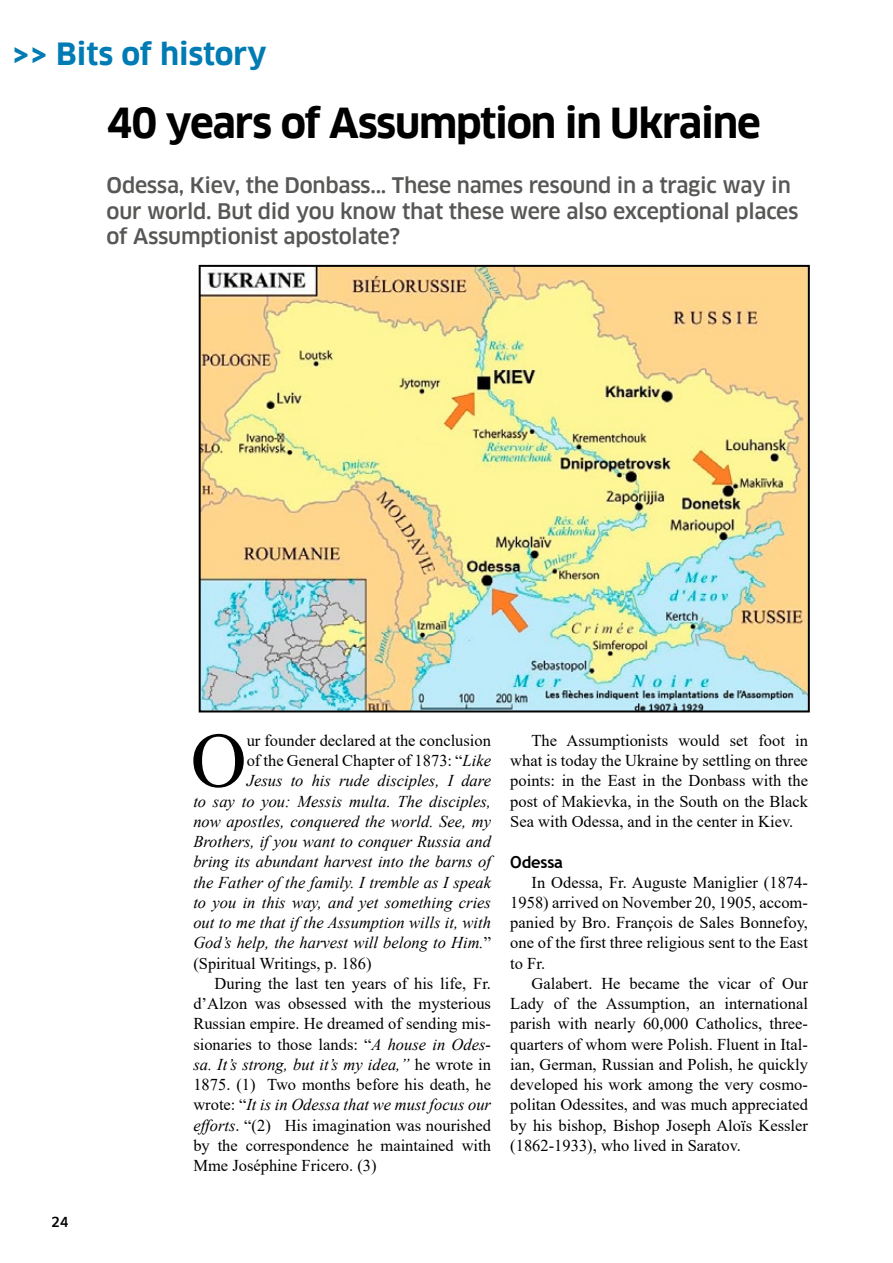
<style>
.page{position:relative;width:893px;height:1263px;background:#fff}
.page>*{position:absolute;margin:0;border:0;box-sizing:border-box;transform-origin:0 0}
.t1{font:77.7px "Times New Roman";color:#000}
.t2{font:700 40.5px "Clan";letter-spacing:-.03em;color:#000}
.t3{font:700 30px "Clan";color:#007bb4}
.t4{font:500 21px/25.5px "Clan";letter-spacing:-.01em;color:#575756}
.t5{font:16.5px/20.2px "Times New Roman";color:#000;text-align:justify}
.t6{font:italic 16.5px "Times New Roman";color:#000}
.t7{font:700 16.5px "Trebuchet MS";letter-spacing:-.01em;color:#000}
.t8{font:500 13.5px "Clan";color:#000}
.s1{font-style:italic}
.s2{font-style:normal}
</style>
<div class="page">
<img style="left:202px;top:268px;width:605px;height:441px">
<div style="left:199px;top:265px;width:611px;height:447px;border:2px solid #000"></div>
<h3 class="t3" style="left:12px;top:37px;width:256px">&gt;&gt; Bits of history</h3>
<h2 class="t2" style="left:107px;top:101px;width:656px">40 years of Assumption in Ukraine</h2>
<p class="t4" style="left:107px;top:173px;width:693px">Odessa, Kiev, the Donbass... These names resound in a tragic way in our world. But did you know that these were also exceptional places of Assumptionist apostolate?</p>
<p class="t8" style="left:51px;top:1214px;width:19px">24</p>
<h1 class="t1" style="left:191px;top:706px;width:58px">O</h1>
<p class="t5" style="left:247px;top:730px;width:246px">ur founder declared at the conclusion</p>
<p class="t5" style="left:247px;top:750px;width:246px">of the General Chapter of 1873: “<span class="s1">Like</span></p>
<p class="t6" style="left:247px;top:770px;width:246px">Jesus to his rude disciples, I dare</p>
<p class="t6" style="left:193px;top:790px;width:299px">to say to you: Messis multa. The disciples,</p>
<p class="t6" style="left:193px;top:810px;width:299px">now apostles, conquered the world. See, my</p>
<p class="t6" style="left:193px;top:830px;width:299px">Brothers, if you want to conquer Russia and</p>
<p class="t6" style="left:193px;top:850px;width:299px">bring its abundant harvest into the barns of</p>
<p class="t6" style="left:193px;top:871px;width:299px">the Father of the family. I tremble as I speak</p>
<p class="t6" style="left:193px;top:891px;width:299px">to you in this way, and yet something cries</p>
<p class="t6" style="left:193px;top:911px;width:299px">out to me that if the Assumption wills it, with</p>
<p class="t6" style="left:193px;top:931px;width:299px">God’s help, the harvest will belong to Him.<span class="s2">”</span></p>
<p class="t5" style="left:193px;top:952px;width:180px">(Spiritual Writings, p. 186)</p>
<p class="t5" style="left:215px;top:973px;width:278px">During the last ten years of his life, Fr.</p>
<p class="t5" style="left:193px;top:993px;width:299px">d’Alzon was obsessed with the mysterious</p>
<p class="t5" style="left:193px;top:1013px;width:299px">Russian empire. He dreamed of sending mis-</p>
<p class="t5" style="left:193px;top:1033px;width:299px">sionaries to those lands: “<span class="s1">A house in Odes-</span></p>
<p class="t6" style="left:193px;top:1053px;width:299px">sa. It’s strong, but it’s my idea,” <span class="s2">he wrote in</span></p>
<p class="t5" style="left:193px;top:1074px;width:299px">1875. (1) Two months before his death, he</p>
<p class="t6" style="left:193px;top:1093px;width:299px"><span class="s2">wrote: “</span>It is in Odessa that we must focus our</p>
<p class="t5" style="left:193px;top:1114px;width:299px"><span class="s1">efforts</span>. “(2) His imagination was nourished</p>
<p class="t5" style="left:193px;top:1135px;width:299px">by the correspondence he maintained with</p>
<p class="t5" style="left:193px;top:1155px;width:185px">Mme Joséphine Fricero. (3)</p>
<p class="t5" style="left:510px;top:730px;width:299px;text-indent:21px">The Assumptionists would set foot in what is today the Ukraine by settling on three points: in the East in the Donbass with the post of Makievka, in the South on the Black Sea with Odessa, and in the center in Kiev.</p>
<p class="t7" style="left:510px;top:851px;width:54px">Odessa</p>
<p class="t5" style="left:510px;top:871px;width:299px;text-indent:21px">In Odessa, Fr. Auguste Maniglier (1874- 1958) arrived on November 20, 1905, accom&shy;panied by Bro. François de Sales Bonnefoy, one of the first three religious sent to the East to Fr.</p>
<p class="t5" style="left:510px;top:973px;width:299px;text-indent:21px">Galabert. He became the vicar of Our Lady of the Assumption, an international parish with nearly 60,000 Catholics, three&shy;quarters of whom were Polish. Fluent in Ital&shy;ian, German, Russian and Polish, he quickly developed his work among the very cosmo&shy;politan Odessites, and was much appreciated by his bishop, Bishop Joseph Aloïs Kessler (1862-1933), who lived in Saratov.</p>
</div>
